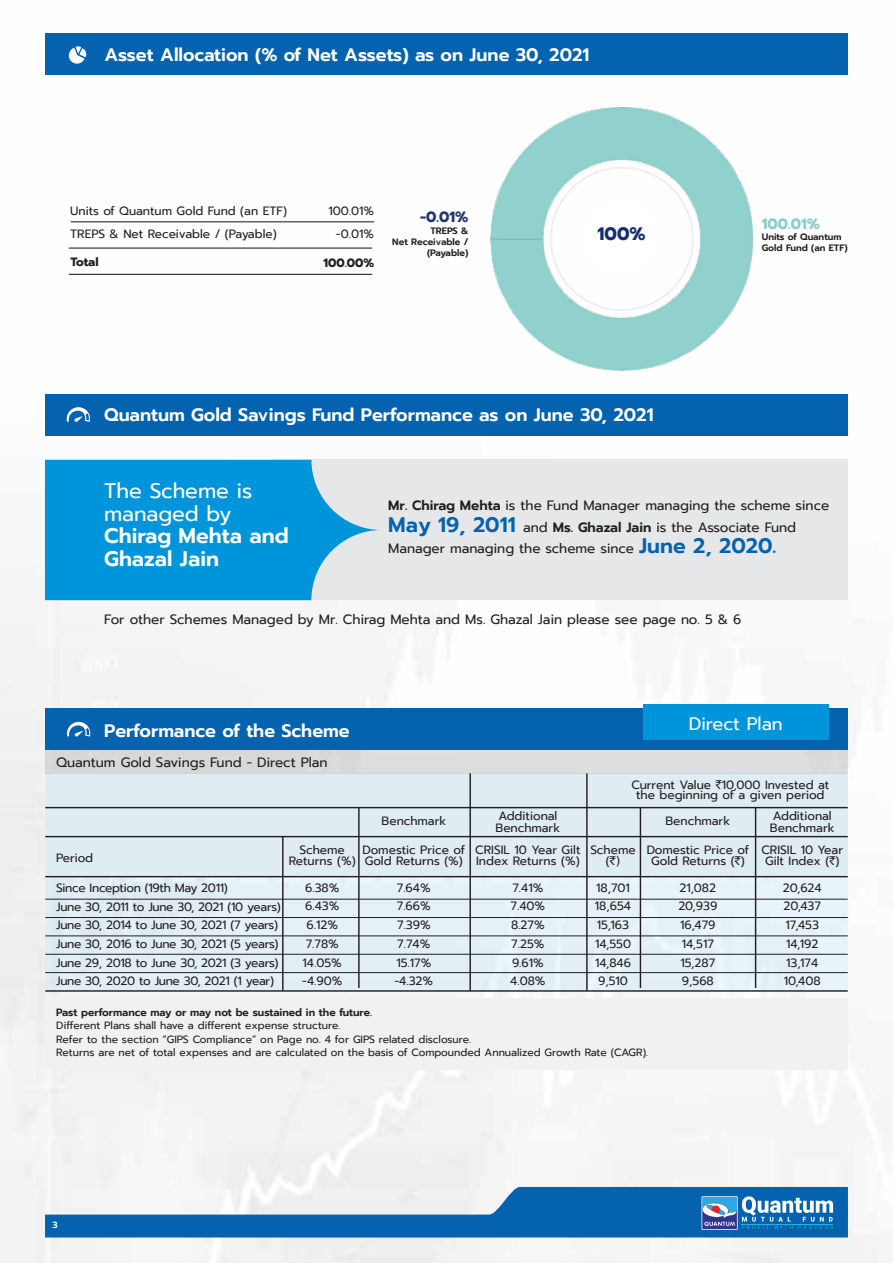
<style>
.page{position:relative;width:893px;height:1263px;background:#fff}
.page>*{position:absolute;margin:0;border:0;box-sizing:border-box;transform-origin:0 0}
.t1{font:600 21px/22.8px "Prompt";color:#fff}
.t2{font:21px/22.8px "Prompt";color:#fff}
.t3{font:600 18px "Prompt";color:#fff}
.t4{font:18px "Prompt";color:#fff}
.t5{font:700 18px "Prompt";color:#132f71}
.t6{font:700 14.85px "Prompt";color:#86cfc7}
.t7{font:700 14.85px "Prompt";color:#24356e}
.t8{font:13.5px/21.3px "Prompt";color:#231f20}
.t9{font:12px/18.8px "Prompt";color:#231f20}
.t10{font:12px/18.8px "Prompt";letter-spacing:-.025em;color:#231f20}
.t11{font:700 12px "Prompt";color:#231f20}
.t12{font:12px "Rupee Foradian";color:#231f20}
.t13{font:10.5px/13.5px "Prompt";color:#231f20}
.t14{font:600 10.5px "Prompt";color:#231f20}
.t15{font:600 9.3px/11.1px "Prompt";color:#231f20;text-align:right}
.t16{font:600 9px "Prompt";color:#fff}
.s1{font-weight:600}
.s2{font-weight:600;font-size:21px;color:#0562af}
.s3{font-family:"Rupee Foradian"}
.s4{font-family:"Prompt"}
</style>
<div class="page">
<img style="left:0;top:33px;width:890px;height:1230px">
<hr style="left:71px;top:221px;width:303px;height:1px;background:#231f20">
<hr style="left:69px;top:248px;width:303px;height:1px;background:#231f20">
<hr style="left:69px;top:274px;width:303px;height:1px;background:#231f20">
<div style="left:45px;top:750px;width:803px;height:24px;background:#dcddde"></div>
<div style="left:45px;top:774px;width:803px;height:217px;background:#dfecf2"></div>
<div style="left:45px;top:709px;width:803px;height:41px;background:#0562af"></div>
<hr style="left:45px;top:807px;width:803px;height:1px;background:#231f20">
<div style="left:45px;top:999px;width:803px;height:71px;background:#f1f1f2"></div>
<hr style="left:45px;top:836px;width:803px;height:1px;background:#231f20">
<hr style="left:45px;top:876px;width:803px;height:1px;background:#231f20">
<hr style="left:586px;top:773px;width:2px;height:218px;background:#231f20">
<hr style="left:469px;top:773px;width:2px;height:218px;background:#231f20">
<hr style="left:640px;top:808px;width:1px;height:180px;background:#231f20">
<hr style="left:755px;top:808px;width:1px;height:180px;background:#231f20">
<hr style="left:358px;top:808px;width:2px;height:180px;background:#231f20">
<hr style="left:282px;top:837px;width:2px;height:154px;background:#231f20">
<hr style="left:45px;top:899px;width:803px;height:1px;background:#231f20">
<hr style="left:45px;top:917px;width:803px;height:1px;background:#231f20">
<hr style="left:45px;top:935px;width:803px;height:1px;background:#231f20">
<hr style="left:45px;top:954px;width:803px;height:1px;background:#231f20">
<hr style="left:45px;top:972px;width:803px;height:1px;background:#231f20">
<hr style="left:45px;top:990px;width:803px;height:2px;background:#231f20">
<svg style="left:67px;top:721px;width:24px;height:16px"></svg>
<div style="left:643px;top:705px;width:185px;height:35px;background:#0095da"></div>
<img style="left:490px;top:108px;width:263px;height:262px">
<div style="left:585px;top:201px;width:73px;height:73px;background:#fff;border-radius:50%"></div>
<div style="left:45px;top:34px;width:803px;height:41px;background:#0562af"></div>
<svg style="left:69px;top:46px;width:17px;height:18px"></svg>
<div style="left:273px;top:460px;width:574px;height:140px;background:#e6e7e8"></div>
<div style="left:45px;top:394px;width:802px;height:41px;background:#0562af"></div>
<svg style="left:67px;top:407px;width:23px;height:15px"></svg>
<svg style="left:45px;top:460px;width:335px;height:140px;fill:#0095da"></svg>
<svg style="left:45px;top:1187px;width:803px;height:50px"></svg>
<hr style="left:741px;top:1224px;width:92px;height:1px;background:#2aabe2">
<h2 class="t3" style="left:104px;top:41px;width:487px">Asset Allocation (% of Net Assets) as on June 30, 2021</h2>
<p class="t9" style="left:70px;top:199px;width:218px;line-height:23.2px">Units of Quantum Gold Fund (an ETF)<br>TREPS &amp; Net Receivable / (Payable)</p>
<p class="t11" style="left:71px;top:253px;width:30px">Total</p>
<p class="t9" style="left:328px;top:199px;width:47px;line-height:23.2px;text-align:right">100.01% -0.01%</p>
<p class="t11" style="left:323px;top:254px;width:52px">100.00%</p>
<p class="t7" style="left:420px;top:206px;width:50px">-0.01%</p>
<p class="t15" style="left:392px;top:225px;width:78px">TREPS &amp;<br>Net Receivable / (Payable)</p>
<h2 class="t5" style="left:597px;top:220px;width:50px">100%</h2>
<h2 class="t3" style="left:104px;top:401px;width:551px">Quantum Gold Savings Fund Performance as on June 30, 2021</h2>
<p class="t6" style="left:762px;top:212px;width:60px">100.01%</p>
<p class="t15" style="left:762px;top:231px;width:87px;text-align:left">Units of Quantum<br>Gold Fund (an ETF)</p>
<h1 class="t2" style="left:104px;top:479px;width:150px">The Scheme is managed by</h1>
<h1 class="t1" style="left:104px;top:525px;width:186px">Chirag Mehta and<br>Ghazal Jain</h1>
<p class="t8" style="left:388px;top:495px;width:443px"><span class="s1">Mr. Chirag Mehta</span> is the Fund Manager managing the scheme since<br><span class="s2">May 19, 2011</span> and <span class="s1">Ms. Ghazal Jain</span> is the Associate Fund<br>Manager managing the scheme since <span class="s2">June 2, 2020.</span></p>
<p class="t8" style="left:104px;top:609px;width:639px">For other Schemes Managed by Mr. Chirag Mehta and Ms. Ghazal Jain please see page no. 5 &amp; 6</p>
<h2 class="t3" style="left:104px;top:718px;width:247px">Performance of the Scheme</h2>
<p class="t8" style="left:56px;top:751px;width:273px">Quantum Gold Savings Fund - Direct Plan</p>
<h2 class="t4" style="left:689px;top:711px;width:96px">Direct Plan</h2>
<p class="t9" style="left:631px;top:780px;width:199px;line-height:10.2px;text-align:center">Current Value <span class="s3">`</span>10,000 Invested at the beginning of a given period</p>
<p class="t9" style="left:665px;top:811px;width:66px">Benchmark</p>
<p class="t9" style="left:382px;top:811px;width:66px">Benchmark</p>
<p class="t9" style="left:496px;top:810px;width:66px;line-height:12px">Additional<br>Benchmark</p>
<p class="t9" style="left:770px;top:810px;width:66px;line-height:12px">Additional<br>Benchmark</p>
<p class="t12" style="left:606px;top:854px;width:16px"><span class="s4">(</span>`)</p>
<p class="t9" style="left:647px;top:844px;width:104px;line-height:11.1px;text-align:center">Domestic Price of<br>Gold Returns (<span class="s3">`</span>)</p>
<p class="t9" style="left:761px;top:844px;width:83px;line-height:11.1px;text-align:center">CRISIL 10 Year<br>Gilt Index (<span class="s3">`</span>)</p>
<p class="t9" style="left:56px;top:849px;width:39px">Period</p>
<p class="t9" style="left:289px;top:844px;width:68px;line-height:11.1px;text-align:center">Scheme<br>Returns (%)</p>
<p class="t9" style="left:475px;top:844px;width:107px;line-height:10.8px">CRISIL 10 Year Gilt<br>Index Returns (%)</p>
<p class="t9" style="left:590px;top:840px;width:47px">Scheme</p>
<p class="t9" style="left:363px;top:844px;width:104px;line-height:10.8px">Domestic Price of<br>Gold Returns (%)</p>
<p class="t10" style="left:56px;top:878px;width:226px">Since Inception (19th May 2011)<br>June 30, 2011 to June 30, 2021 (10 years)<br>June 30, 2014 to June 30, 2021 (7 years)<br>June 30, 2016 to June 30, 2021 (5 years)<br>June 29, 2018 to June 30, 2021 (3 years)<br>June 30, 2020 to June 30, 2021 (1 year)</p>
<p class="t9" style="left:302px;top:878px;width:42px;text-align:center">6.38%<br>6.43%<br>6.12%<br>7.78%<br>14.05% -4.90%</p>
<p class="t9" style="left:510px;top:878px;width:37px">7.41%<br>7.40%<br>8.27%<br>7.25%<br>9.61%<br>4.08%</p>
<p class="t9" style="left:595px;top:878px;width:38px">18,701<br>18,654<br>15,163<br>14,550<br>14,846<br>9,510</p>
<p class="t9" style="left:678px;top:878px;width:41px">21,082<br>20,939<br>16,479<br>14,517<br>15,287<br>9,568</p>
<p class="t9" style="left:783px;top:878px;width:41px">20,624<br>20,437<br>17,453<br>14,192<br>13,174<br>10,408</p>
<p class="t9" style="left:394px;top:878px;width:40px">7.64%<br>7.66%<br>7.39%<br>7.74%<br>15.17% -4.32%</p>
<p class="t14" style="left:56px;top:1004px;width:317px">Past performance may or may not be sustained in the future.</p>
<p class="t13" style="left:56px;top:1019px;width:593px">Different Plans shall have a different expense structure.<br>Refer to the section “GIPS Compliance” on Page no. 4 for GIPS related disclosure.<br>Returns are net of total expenses and are calculated on the basis of Compounded Annualized Growth Rate (CAGR).</p>
<p class="t16" style="left:53px;top:1218px;width:7px">3</p>
</div>
